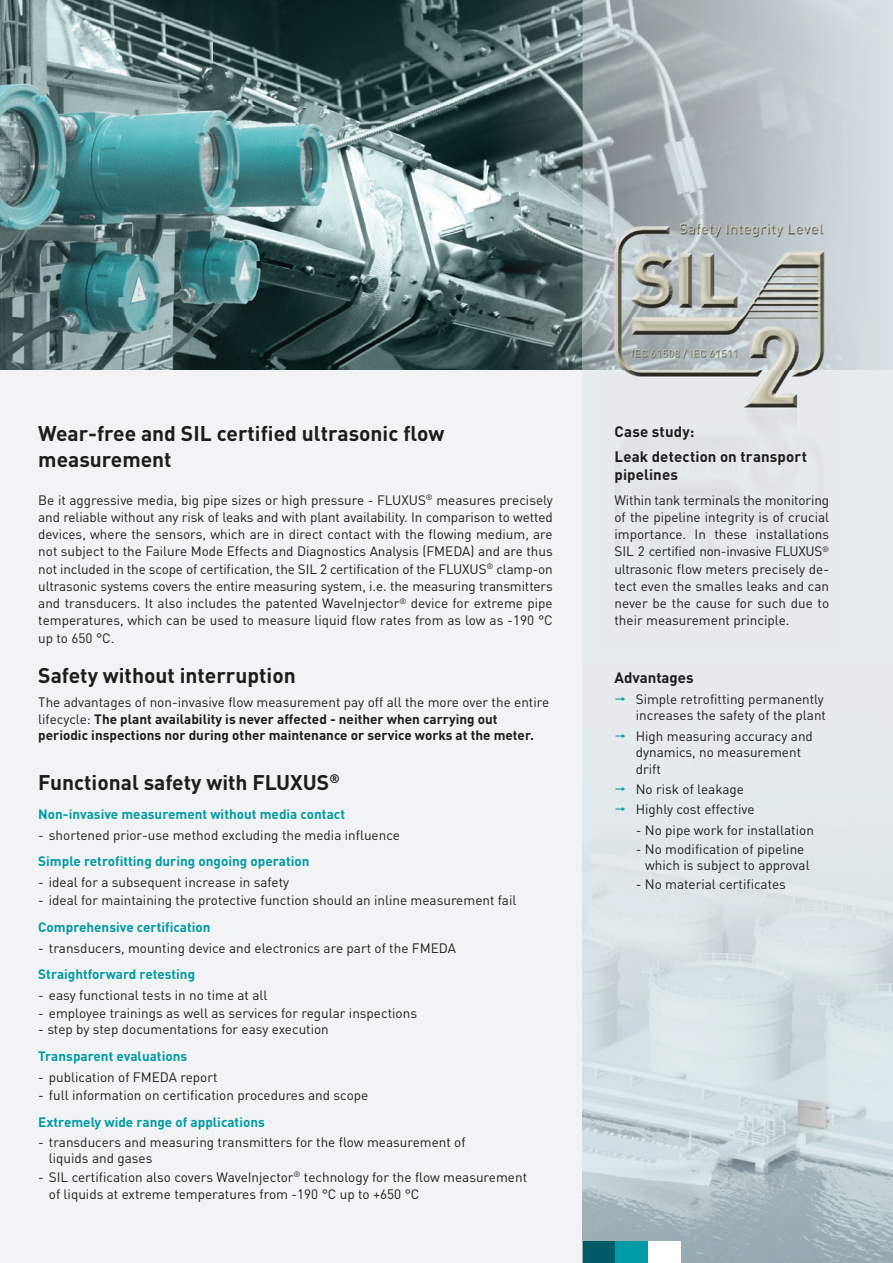
<style>
.page{position:relative;width:893px;height:1263px;background:#f1f3f4}
.page>*{position:absolute;margin:0;border:0;box-sizing:border-box;transform-origin:0 0}
.t1{font:700 21px/25.2px "DIN Pro";color:#1d1d1b}
.t2{font:700 15px/24.8px "DIN Pro";letter-spacing:.01em;color:#1d1d1b}
.t3{font:13.5px/17.2px "DIN Pro";color:#1d1d1b}
.t4{font:700 13.5px/16.5px "DIN Pro";color:#1d1d1b}
.t5{font:700 13.5px "DIN Pro";color:#009ba4}
.s1{font-weight:400}
</style>
<div class="page">
<img style="left:0;top:0;width:840px;height:370px">
<div style="left:583px;top:370px;width:310px;height:293px;background:#e6ebee"></div>
<img style="left:583px;top:663px;width:310px;height:600px">
<div style="left:840px;top:0;width:53px;height:370px;background:#d4dce1"></div>
<img style="left:601px;top:208px;width:239px;height:438px">
<div style="left:583px;top:1242px;width:32px;height:21px;background:#005b68"></div>
<div style="left:615px;top:1242px;width:33px;height:21px;background:#009ba4"></div>
<div style="left:648px;top:1242px;width:33px;height:21px;background:#fff"></div>
<svg style="left:616px;top:697px;width:9px;height:4px"></svg>
<svg style="left:616px;top:734px;width:9px;height:4px"></svg>
<svg style="left:616px;top:787px;width:9px;height:4px"></svg>
<svg style="left:616px;top:807px;width:9px;height:4px"></svg>
<h1 class="t1" style="left:38px;top:419px;width:408px">Wear-free and SIL certified ultrasonic flow measurement</h1>
<p class="t2" style="left:614px;top:417px;width:194px">Case study:<br>Leak detection on transport</p>
<p class="t2" style="left:614px;top:460px;width:65px">pipelines</p>
<p class="t3" style="left:614px;top:490px;width:216px;text-align:justify">Within tank terminals the monitoring of the pipeline integrity is of crucial importance. In these installations SIL 2 certified non-invasive FLUXUS<sup>® </sup>ultrasonic flow meters precisely de&shy;tect even the smalles leaks and can never be the cause for such due to their measurement principle.</p>
<p class="t3" style="left:38px;top:490px;width:516px;text-align:justify">Be it aggressive media, big pipe sizes or high pressure - FLUXUS<sup>®</sup> measures precisely and reliable without any risk of leaks and with plant availability. In comparison to wetted devices, where the sensors, which are in direct contact with the flowing medium, are not subject to the Failure Mode Effects and Diagnostics Analysis (FMEDA) and are thus not included in the scope of certification, the SIL 2 certification of the FLUXUS<sup>®</sup> clamp-on ultrasonic systems covers the entire measuring system, i.e. the measuring transmitters and transducers. It also includes the patented WaveInjector<sup>®</sup> device for extreme pipe temperatures, which can be used to measure liquid flow rates from as low as -190 °C up to 650 °C.</p>
<h1 class="t1" style="left:38px;top:660px;width:259px">Safety without interruption</h1>
<p class="t4" style="left:38px;top:693px;width:512px"><span class="s1">The advantages of non-invasive flow measurement pay off all the more over the entire lifecycle:</span> The plant availability is never affected - neither when carrying out periodic inspections nor during other maintenance or service works at the meter.</p>
<h1 class="t1" style="left:38px;top:767px;width:303px">Functional safety with FLUXUS<sup>®</sup></h1>
<p class="t5" style="left:38px;top:803px;width:308px">Non-invasive measurement without media contact</p>
<p class="t3" style="left:38px;top:825px;width:363px">- shortened prior-use method excluding the media influence</p>
<p class="t5" style="left:38px;top:850px;width:273px">Simple retrofitting during ongoing operation</p>
<p class="t3" style="left:38px;top:872px;width:252px">- ideal for a subsequent increase in safety</p>
<p class="t3" style="left:38px;top:890px;width:480px">- ideal for maintaining the protective function should an inline measurement fail</p>
<p class="t5" style="left:38px;top:916px;width:174px">Comprehensive certification</p>
<p class="t3" style="left:38px;top:938px;width:419px">- transducers, mounting device and electronics are part of the FMEDA</p>
<p class="t5" style="left:38px;top:963px;width:158px">Straightforward retesting</p>
<p class="t3" style="left:38px;top:985px;width:231px">- easy functional tests in no time at all</p>
<p class="t3" style="left:38px;top:1003px;width:380px">- employee trainings as well as services for regular inspections</p>
<p class="t3" style="left:38px;top:1019px;width:292px">- step by step documentations for easy execution</p>
<p class="t5" style="left:38px;top:1045px;width:150px">Transparent evaluations</p>
<p class="t3" style="left:38px;top:1067px;width:181px">- publication of FMEDA report</p>
<p class="t3" style="left:38px;top:1085px;width:332px">- full information on certification procedures and scope</p>
<p class="t5" style="left:38px;top:1110px;width:228px">Extremely wide range of applications</p>
<p class="t3" style="left:49px;top:1133px;width:418px;line-height:16.2px;text-indent:-11px">- transducers and measuring transmitters for the flow measurement of liquids and gases</p>
<p class="t3" style="left:49px;top:1167px;width:480px;text-indent:-11px">- SIL certification also covers WaveInjector<sup>®</sup> technology for the flow measurement of liquids at extreme temperatures from -190 °C up to +650 °C</p>
<p class="t2" style="left:614px;top:663px;width:81px">Advantages</p>
<p class="t3" style="left:636px;top:689px;width:192px;line-height:16.5px">Simple retrofitting permanently increases the safety of the plant</p>
<p class="t3" style="left:636px;top:726px;width:179px;line-height:16.5px">High measuring accuracy and dynamics, no measurement drift</p>
<p class="t3" style="left:636px;top:777px;width:120px;line-height:20.4px">No risk of leakage<br>Highly cost effective</p>
<p class="t3" style="left:636px;top:820px;width:180px">- No pipe work for installation</p>
<p class="t3" style="left:645px;top:839px;width:166px;line-height:16.5px;text-indent:-9px">- No modification of pipeline which is subject to approval</p>
<p class="t3" style="left:636px;top:874px;width:152px">- No material certificates</p>
</div>
